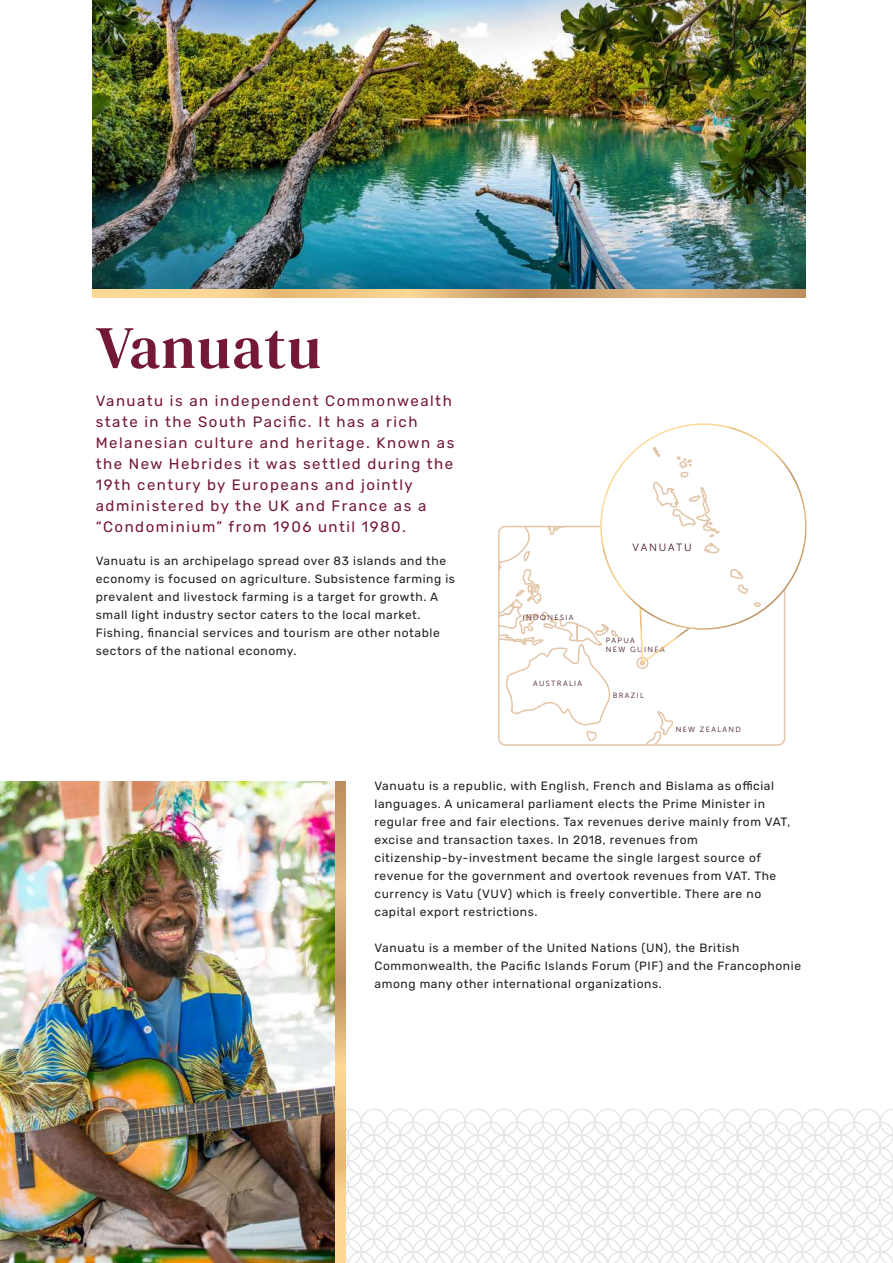
<style>
.page{position:relative;width:893px;height:1263px;background:#fff}
.page>*{position:absolute;margin:0;border:0;box-sizing:border-box;transform-origin:0 0}
.t1{font:60px "DM Serif Text";letter-spacing:.02em;color:#741935}
.t2{font:15px/21px "Rubik";letter-spacing:.1em;color:#741935}
.t3{font:12px/18px "Rubik";letter-spacing:.05em;color:#231f20}
.t4{font:10.5px "Museo Sans 300";letter-spacing:.175em;color:#400f1f}
.t5{font:7.5px/9px "Museo Sans 300";letter-spacing:.18em;color:#400f1f}
</style>
<div class="page">
<svg style="left:345px;top:1108px;width:548px;height:155px"></svg>
<div style="left:425px;top:1225px;width:28px;height:28px;border:2px solid #e6e7e9;border-radius:50%"></div>
<div style="left:412px;top:1212px;width:28px;height:28px;border:2px solid #e6e7e9;border-radius:50%"></div>
<div style="left:322px;top:1199px;width:27px;height:28px;border:2px solid #e6e7e9;border-radius:50%"></div>
<div style="left:348px;top:1199px;width:27px;height:28px;border:2px solid #e6e7e9;border-radius:50%"></div>
<div style="left:335px;top:1186px;width:27px;height:28px;border:2px solid #e6e7e9;border-radius:50%"></div>
<div style="left:373px;top:1199px;width:28px;height:28px;border:2px solid #e6e7e9;border-radius:50%"></div>
<div style="left:360px;top:1186px;width:28px;height:28px;border:2px solid #e6e7e9;border-radius:50%"></div>
<div style="left:399px;top:1199px;width:28px;height:28px;border:2px solid #e6e7e9;border-radius:50%"></div>
<div style="left:386px;top:1186px;width:28px;height:28px;border:2px solid #e6e7e9;border-radius:50%"></div>
<div style="left:425px;top:1199px;width:28px;height:28px;border:2px solid #e6e7e9;border-radius:50%"></div>
<div style="left:412px;top:1186px;width:28px;height:28px;border:2px solid #e6e7e9;border-radius:50%"></div>
<div style="left:322px;top:1173px;width:27px;height:28px;border:2px solid #e6e7e9;border-radius:50%"></div>
<div style="left:348px;top:1173px;width:27px;height:28px;border:2px solid #e6e7e9;border-radius:50%"></div>
<div style="left:335px;top:1160px;width:27px;height:28px;border:2px solid #e6e7e9;border-radius:50%"></div>
<div style="left:373px;top:1173px;width:28px;height:28px;border:2px solid #e6e7e9;border-radius:50%"></div>
<div style="left:360px;top:1160px;width:28px;height:28px;border:2px solid #e6e7e9;border-radius:50%"></div>
<div style="left:399px;top:1173px;width:28px;height:28px;border:2px solid #e6e7e9;border-radius:50%"></div>
<div style="left:386px;top:1160px;width:28px;height:28px;border:2px solid #e6e7e9;border-radius:50%"></div>
<div style="left:425px;top:1173px;width:28px;height:28px;border:2px solid #e6e7e9;border-radius:50%"></div>
<div style="left:412px;top:1160px;width:28px;height:28px;border:2px solid #e6e7e9;border-radius:50%"></div>
<div style="left:322px;top:1147px;width:27px;height:28px;border:2px solid #e6e7e9;border-radius:50%"></div>
<div style="left:348px;top:1147px;width:27px;height:28px;border:2px solid #e6e7e9;border-radius:50%"></div>
<div style="left:335px;top:1134px;width:27px;height:28px;border:2px solid #e6e7e9;border-radius:50%"></div>
<div style="left:373px;top:1147px;width:28px;height:28px;border:2px solid #e6e7e9;border-radius:50%"></div>
<div style="left:360px;top:1134px;width:28px;height:28px;border:2px solid #e6e7e9;border-radius:50%"></div>
<div style="left:399px;top:1147px;width:28px;height:28px;border:2px solid #e6e7e9;border-radius:50%"></div>
<div style="left:386px;top:1134px;width:28px;height:28px;border:2px solid #e6e7e9;border-radius:50%"></div>
<div style="left:425px;top:1147px;width:28px;height:28px;border:2px solid #e6e7e9;border-radius:50%"></div>
<div style="left:412px;top:1134px;width:28px;height:28px;border:2px solid #e6e7e9;border-radius:50%"></div>
<div style="left:322px;top:1121px;width:27px;height:28px;border:2px solid #e6e7e9;border-radius:50%"></div>
<div style="left:348px;top:1121px;width:27px;height:28px;border:2px solid #e6e7e9;border-radius:50%"></div>
<div style="left:335px;top:1108px;width:27px;height:28px;border:2px solid #e6e7e9;border-radius:50%"></div>
<div style="left:373px;top:1121px;width:28px;height:28px;border:2px solid #e6e7e9;border-radius:50%"></div>
<div style="left:360px;top:1108px;width:28px;height:28px;border:2px solid #e6e7e9;border-radius:50%"></div>
<div style="left:399px;top:1121px;width:28px;height:28px;border:2px solid #e6e7e9;border-radius:50%"></div>
<div style="left:386px;top:1108px;width:28px;height:28px;border:2px solid #e6e7e9;border-radius:50%"></div>
<div style="left:425px;top:1121px;width:28px;height:28px;border:2px solid #e6e7e9;border-radius:50%"></div>
<div style="left:412px;top:1108px;width:28px;height:28px;border:2px solid #e6e7e9;border-radius:50%"></div>
<svg style="left:93px;top:289px;width:713px;height:9px;background:#e2b97e"></svg>
<svg style="left:335px;top:781px;width:10px;height:482px;background:#e0b77c"></svg>
<img style="left:93px;top:0;width:713px;height:289px">
<img style="left:0;top:781px;width:335px;height:482px">
<div style="left:636px;top:657px;width:12px;height:12px;border:2px solid #e3c5a8;border-radius:50%"></div>
<svg style="left:646px;top:711px;width:28px;height:32px"></svg>
<svg style="left:501px;top:529px;width:119px;height:213px"></svg>
<div style="left:498px;top:526px;width:287px;height:220px;border:2px solid #e3c5a8;border-radius:7px"></div>
<svg style="left:638px;top:606px;width:52px;height:60px"></svg>
<div style="left:601px;top:424px;width:205px;height:205px;background:#fff;border-radius:50%"></div>
<svg style="left:730px;top:569px;width:19px;height:25px"></svg>
<svg style="left:754px;top:602px;width:7px;height:5px"></svg>
<svg style="left:653px;top:447px;width:67px;height:107px"></svg>
<h1 class="t1" style="left:96px;top:313px;width:227px">Vanuatu</h1>
<p class="t2" style="left:96px;top:391px;width:360px">Vanuatu is an independent Commonwealth state in the South Pacific. It has a rich Melanesian culture and heritage. Known as the New Hebrides it was settled during the 19th century by Europeans and jointly administered by the UK and France as a “Condominium” from 1906 until 1980.</p>
<p class="t3" style="left:96px;top:552px;width:361px">Vanuatu is an archipelago spread over 83 islands and the economy is focused on agriculture. Subsistence farming is prevalent and livestock farming is a target for growth. A small light industry sector caters to the local market.<br>Fishing, financial services and tourism are other notable sectors of the national economy.</p>
<p class="t4" style="left:633px;top:542px;width:61px">VANUATU</p>
<p class="t5" style="left:523px;top:613px;width:52px">INDONESIA</p>
<p class="t5" style="left:533px;top:679px;width:51px">AUSTRALIA</p>
<p class="t5" style="left:606px;top:636px;width:60px">PAPUA<br>NEW GUINEA</p>
<p class="t5" style="left:613px;top:691px;width:33px">BRAZIL</p>
<p class="t5" style="left:676px;top:724px;width:67px">NEW ZEALAND</p>
<p class="t3" style="left:375px;top:777px;width:417px">Vanuatu is a republic, with English, French and Bislama as official languages. A unicameral parliament elects the Prime Minister in regular free and fair elections. Tax revenues derive mainly from VAT, excise and transaction taxes. In 2018, revenues from citizenship-by-investment became the single largest source of revenue for the government and overtook revenues from VAT. The currency is Vatu (VUV) which is freely convertible. There are no capital export restrictions.</p>
<p class="t3" style="left:375px;top:939px;width:428px">Vanuatu is a member of the United Nations (UN), the British<br>Commonwealth, the Pacific Islands Forum (PIF) and the Francophonie among many other international organizations.</p>
</div>
